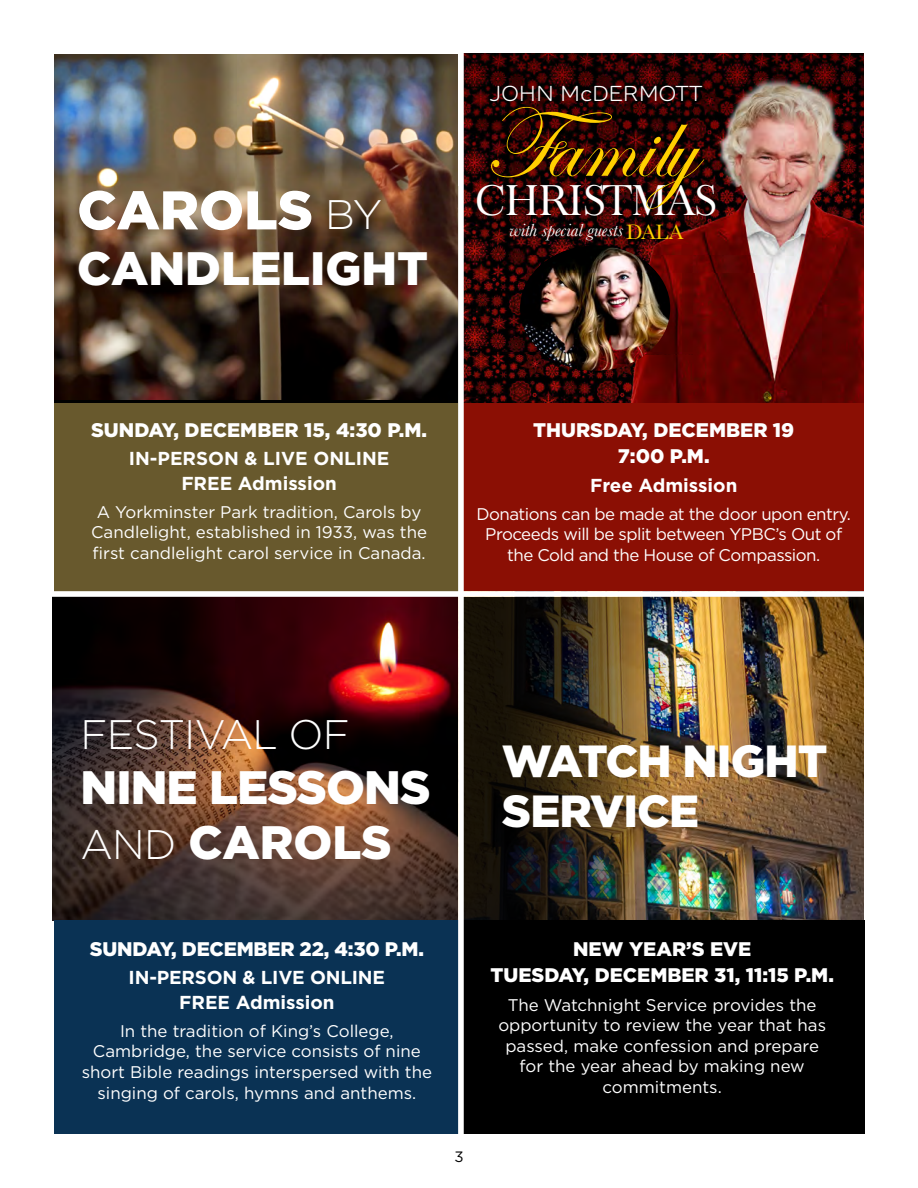
<style>
.page{position:relative;width:918px;height:1188px;background:#fff}
.page>*{position:absolute;margin:0;border:0;box-sizing:border-box;transform-origin:0 0}
.t1{font:102.3px "Edwardian Scr ITC Regu Alte";color:#ffd000}
.t2{font:900 54.3px "Gotham";color:#fff}
.t3{font:900 46.8px/55.2px "Gotham";letter-spacing:-.02em;color:#fff}
.t4{font:900 46.8px "Gotham";color:#fff}
.t5{font:900 45px/49.5px "Gotham";letter-spacing:-.02em;color:#fff}
.t6{font:41.4px "Oldbaskerville";letter-spacing:.015em;color:#fff}
.t7{font:300 41.25px "Gotham";letter-spacing:-.02em;color:#fff}
.t8{font:21.6px "Brignell Sunday";color:#fff}
.t9{font:900 19.65px/26.2px "Gotham";color:#fff;text-align:center}
.t10{font:700 18.75px/24.3px "Gotham";color:#fff;text-align:center}
.t11{font:italic 18.3px "Baskerville";color:#fff}
.t12{font:16.8px/20.5px "Gotham";color:#fff;text-align:center}
.t13{font:16.8px/20.5px "Gotham";letter-spacing:-.03em;color:#fff;text-align:center}
.t14{font:15px "Gotham";color:#000}
.s1{font-weight:300;font-size:41.25px}
.s2{font-style:normal;font-size:21.6px;color:#ffd000}
</style>
<div class="page">
<div style="left:54px;top:186px;width:405px;height:408px;background:#68592d"></div>
<img style="left:54px;top:54px;width:403px;height:346px">
<div style="left:461px;top:189px;width:403px;height:409px;background:#8b0f04"></div>
<img style="left:464px;top:54px;width:400px;height:349px">
<img style="left:785px;top:97px;width:9px;height:158px">
<img style="left:498px;top:273px;width:195px;height:82px">
<img style="left:498px;top:353px;width:195px;height:1px">
<img style="left:520px;top:273px;width:150px;height:98px">
<img style="left:657px;top:255px;width:128px;height:18px">
<img style="left:464px;top:255px;width:69px;height:18px">
<img style="left:464px;top:79px;width:321px;height:176px">
<img style="left:533px;top:246px;width:124px;height:27px">
<img style="left:53px;top:597px;width:405px;height:323px">
<img style="left:464px;top:597px;width:400px;height:323px">
<img style="left:464px;top:598px;width:208px;height:322px">
<div style="left:459px;top:920px;width:406px;height:214px;background:#000"></div>
<div style="left:54px;top:920px;width:406px;height:214px;background:#0a3254"></div>
<div style="left:30px;top:591px;width:848px;height:6px;background:#fff"></div>
<div style="left:458px;top:49px;width:6px;height:1088px;background:#fff"></div>
<h2 class="t2" style="left:77px;top:173px;width:307px">CAROLS <span class="s1">BY</span></h2>
<h3 class="t4" style="left:77px;top:236px;width:353px">CANDLELIGHT</h3>
<p class="t8" style="left:490px;top:79px;width:214px">JOHN McDERMOTT</p>
<h1 class="t1" style="left:485px;top:89px;width:211px">Family</h1>
<h3 class="t6" style="left:475px;top:174px;width:244px">CHRISTMAS</h3>
<p class="t11" style="left:509px;top:218px;width:175px">with special guests<span class="s2">DALA</span></p>
<p class="t9" style="left:91px;top:417px;width:337px">SUNDAY, DECEMBER 15, 4:30 P.M.</p>
<p class="t10" style="left:129px;top:446px;width:262px">IN-PERSON &amp; LIVE ONLINE<br>FREE Admission</p>
<p class="t12" style="left:91px;top:501px;width:337px">A Yorkminster Park tradition, Carols by<br>Candlelight, established in 1933, was the first candlelight carol service in Canada.</p>
<p class="t9" style="left:533px;top:417px;width:263px">THURSDAY, DECEMBER 19<br>7:00 P.M.</p>
<p class="t10" style="left:590px;top:473px;width:149px">Free Admission</p>
<p class="t13" style="left:477px;top:503px;width:376px">Donations can be made at the door upon entry.<br>Proceeds will be split between YPBC’s Out of the Cold and the House of Compassion.</p>
<h3 class="t7" style="left:81px;top:708px;width:271px">FESTIVAL OF</h3>
<h3 class="t3" style="left:81px;top:759px;width:352px">NINE LESSONS<br><span class="s1">AND</span> CAROLS</h3>
<h3 class="t5" style="left:502px;top:736px;width:327px">WATCH NIGHT<br>SERVICE</h3>
<p class="t9" style="left:90px;top:936px;width:336px">SUNDAY, DECEMBER 22, 4:30 P.M.</p>
<p class="t10" style="left:129px;top:965px;width:258px">IN-PERSON &amp; LIVE ONLINE<br>FREE Admission</p>
<p class="t12" style="left:82px;top:1020px;width:352px">In the tradition of King’s College, Cambridge, the service consists of nine short Bible readings interspersed with the singing of carols, hymns and anthems.</p>
<p class="t14" style="left:454px;top:1147px;width:11px">3</p>
<p class="t9" style="left:490px;top:936px;width:345px">NEW YEAR’S EVE<br>TUESDAY, DECEMBER 31, 11:15 P.M.</p>
<p class="t12" style="left:498px;top:994px;width:329px">The Watchnight Service provides the opportunity to review the year that has passed, make confession and prepare for the year ahead by making new commitments.</p>
</div>
